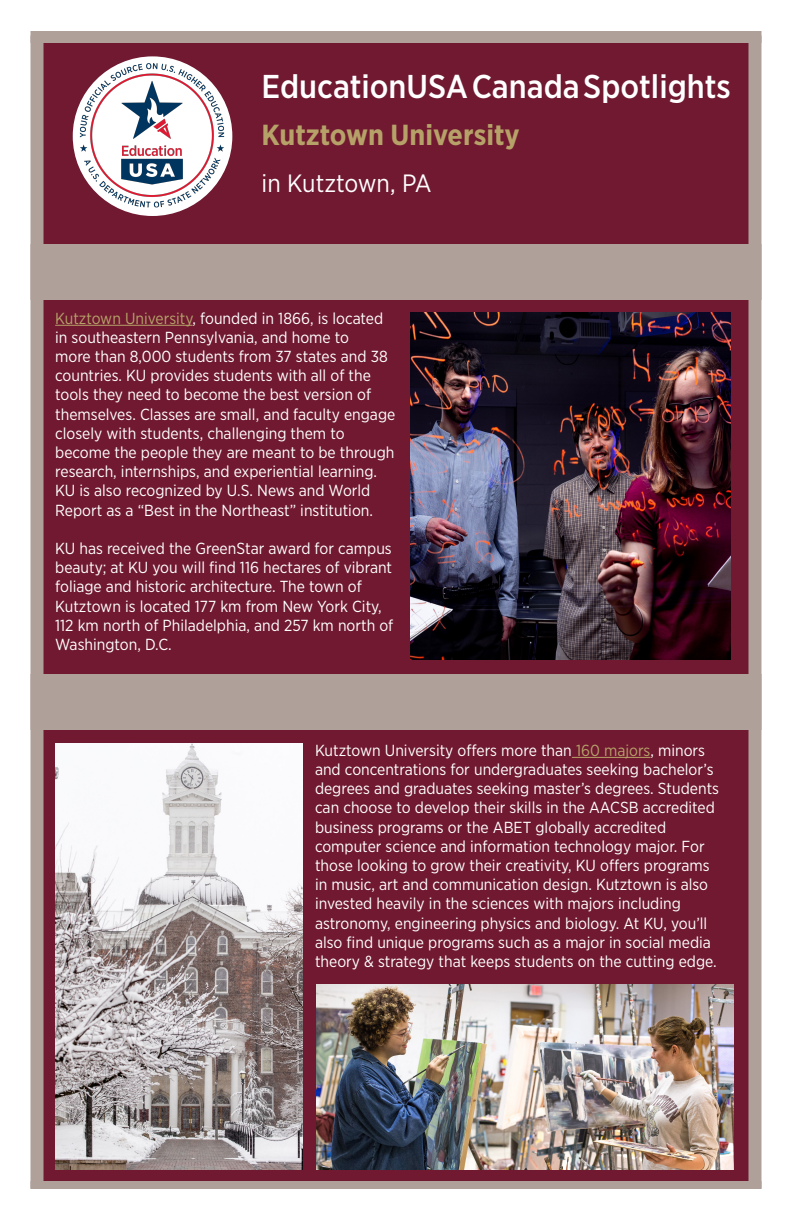
<style>
.page{position:relative;width:792px;height:1224px;background:#fff}
.page>*{position:absolute;margin:0;border:0;box-sizing:border-box;transform-origin:0 0}
.t1{font:500 33px "Gotham Narrow";color:#fff}
.t2{font:700 29px "Gotham Narrow";color:#b6a268}
.t3{font:25px "Gotham Narrow";color:#fff}
.t4{font:16px/19.2px "Gotham Narrow";color:#fff}
.s1{color:#b6a268}
</style>
<div class="page">
<div style="left:40px;top:37px;width:720px;height:1152px;background:#701931"></div>
<div style="left:30px;top:36px;width:14px;height:1152px;background:#afa19a;border:1px solid #afa19a"></div>
<div style="left:748px;top:36px;width:14px;height:1152px;background:#afa19a;border:1px solid #afa19a"></div>
<div style="left:30px;top:1181px;width:732px;height:8px;background:#afa19a"></div>
<div style="left:30px;top:244px;width:732px;height:56px;background:#afa19a"></div>
<hr style="left:572px;top:757px;width:78px;height:1px;background:#b6a268">
<div style="left:30px;top:31px;width:732px;height:12px;background:#afa19a"></div>
<hr style="left:55px;top:325px;width:138px;height:1px;background:#b6a268">
<div style="left:30px;top:674px;width:732px;height:56px;background:#afa19a"></div>
<img style="left:410px;top:312px;width:321px;height:348px">
<img style="left:56px;top:744px;width:247px;height:426px">
<img style="left:45px;top:31px;width:254px;height:215px">
<img style="left:317px;top:984px;width:416px;height:186px">
<p class="t1" style="left:262px;top:66px;width:471px">EducationUSA Canada Spotlights</p>
<p class="t2" style="left:262px;top:117px;width:260px">Kutztown University</p>
<p class="t3" style="left:262px;top:168px;width:172px">in Kutztown, PA</p>
<p class="t4" style="left:55px;top:308px;width:342px"><span class="s1">Kutztown University</span>, founded in 1866, is located in southeastern Pennsylvania, and home to<br>more than 8,000 students from 37 states and 38 countries. KU provides students with all of the tools they need to become the best version of themselves. Classes are small, and faculty engage closely with students, challenging them to become the people they are meant to be through research, internships, and experiential learning.<br>KU is also recognized by U.S. News and World Report as a “Best in the Northeast” institution.</p>
<p class="t4" style="left:55px;top:539px;width:340px">KU has received the GreenStar award for campus beauty; at KU you will find 116 hectares of vibrant foliage and historic architecture. The town of Kutztown is located 177 km from New York City, 112 km north of Philadelphia, and 257 km north of Washington, D.C.</p>
<p class="t4" style="left:315px;top:740px;width:406px">Kutztown University offers more than <span class="s1">160 majors</span>, minors and concentrations for undergraduates seeking bachelor’s degrees and graduates seeking master’s degrees. Students can choose to develop their skills in the AACSB accredited business programs or the ABET globally accredited computer science and information technology major. For those looking to grow their creativity, KU offers programs in music, art and communication design. Kutztown is also invested heavily in the sciences with majors including astronomy, engineering physics and biology. At KU, you’ll also find unique programs such as a major in social media theory &amp; strategy that keeps students on the cutting edge.</p>
</div>
